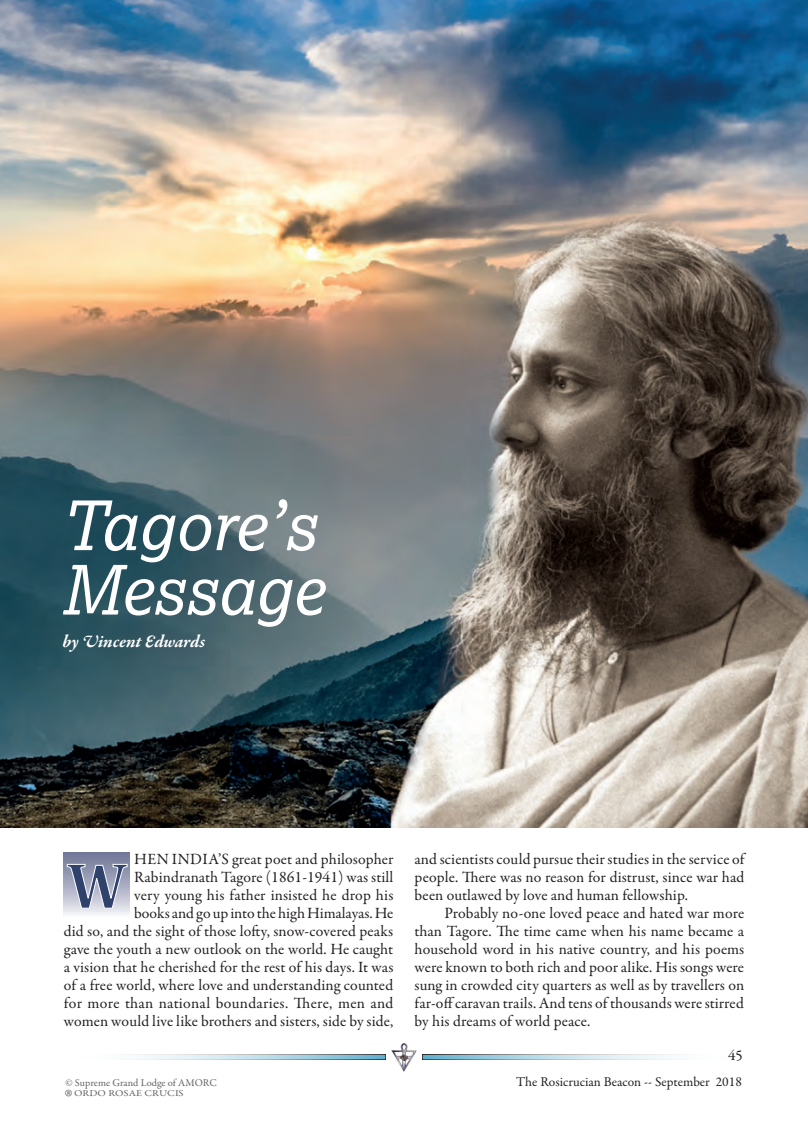
<style>
.page{position:relative;width:808px;height:1127px;background:#fff}
.page>*{position:absolute;margin:0;border:0;box-sizing:border-box;transform-origin:0 0}
.t1{font:30px "Garamond Premr Pro";color:#636366}
.t2{font:italic 700 18px "Garamond Premr Pro";color:#fff}
.t3{font:15.75px/18px "Garamond Premr Pro";letter-spacing:.01em;color:#231f20;text-align:justify}
.t4{font:15px "Garamond Premr Pro";color:#231f20}
.t5{font:13.5px "Garamond Premr Pro";color:#231f20}
.t6{font:10.5px "Garamond Premr Pro";color:#636366}
.t7{font:9px "Garamond Premr Pro";color:#636366;scale:1.2 1}
</style>
<div class="page">
<img style="left:392px;top:1043px;width:24px;height:29px">
<svg style="left:134px;top:1054px;width:252px;height:6px;background:#b3cbd4"></svg>
<svg style="left:422px;top:1054px;width:253px;height:6px;background:#b2cbd4"></svg>
<div style="left:64px;top:852px;width:66px;height:66px;background:linear-gradient(to bottom,#6a7093,#f1f1f6)"></div>
<svg style="left:67px;top:864px;width:60px;height:44px;background:#8c95ad"></svg>
<img style="left:0;top:0;width:808px;height:827px">
<svg style="left:63px;top:499px;width:263px;height:128px"></svg>
<p class="t2" style="left:62px;top:630px;width:144px">by Vincent Edwards</p>
<p class="t3" style="left:64px;top:850px;width:331px;text-align:right">’s great poet and philosopher<br>Rabindranath Tagore (1861-1941) was still<br>very young his father insisted he drop his<br>books and go up into the high Himalayas. He<br>did so, and the sight of those lofty, snow-covered peaks gave the youth a new outlook on the world. He caught a vision that he cherished for the rest of his days. It was of a free world, where love and understanding counted for more than national boundaries. There, men and women would live like brothers and sisters, side by side,</p>
<p class="t3" style="left:415px;top:850px;width:331px">and scientists could pursue their studies in the service of people. There was no reason for distrust, since war had been outlawed by love and human fellowship.</p>
<p class="t3" style="left:134px;top:850px;width:13px">hen</p>
<p class="t3" style="left:172px;top:850px;width:18px">India</p>
<p class="t3" style="left:415px;top:904px;width:331px;text-indent:30px">Probably no-one loved peace and hated war more than Tagore. The time came when his name became a household word in his native country, and his poems were known to both rich and poor alike. His songs were sung in crowded city quarters as well as by travellers on far-off caravan trails. And tens of thousands were stirred by his dreams of world peace.</p>
<p class="t4" style="left:728px;top:1046px;width:16px">45</p>
<p class="t6" style="left:65px;top:1077px;width:153px">© Supreme Grand Lodge of AMORC</p>
<p class="t5" style="left:516px;top:1074px;width:227px">The Rosicrucian Beacon -- September 2018</p>
<h1 class="t1" style="left:65px;top:1081px;width:8px">®</h1>
<p class="t7" style="left:74px;top:1087px;width:93px">ORDO ROSAE CRUCIS</p>
</div>
